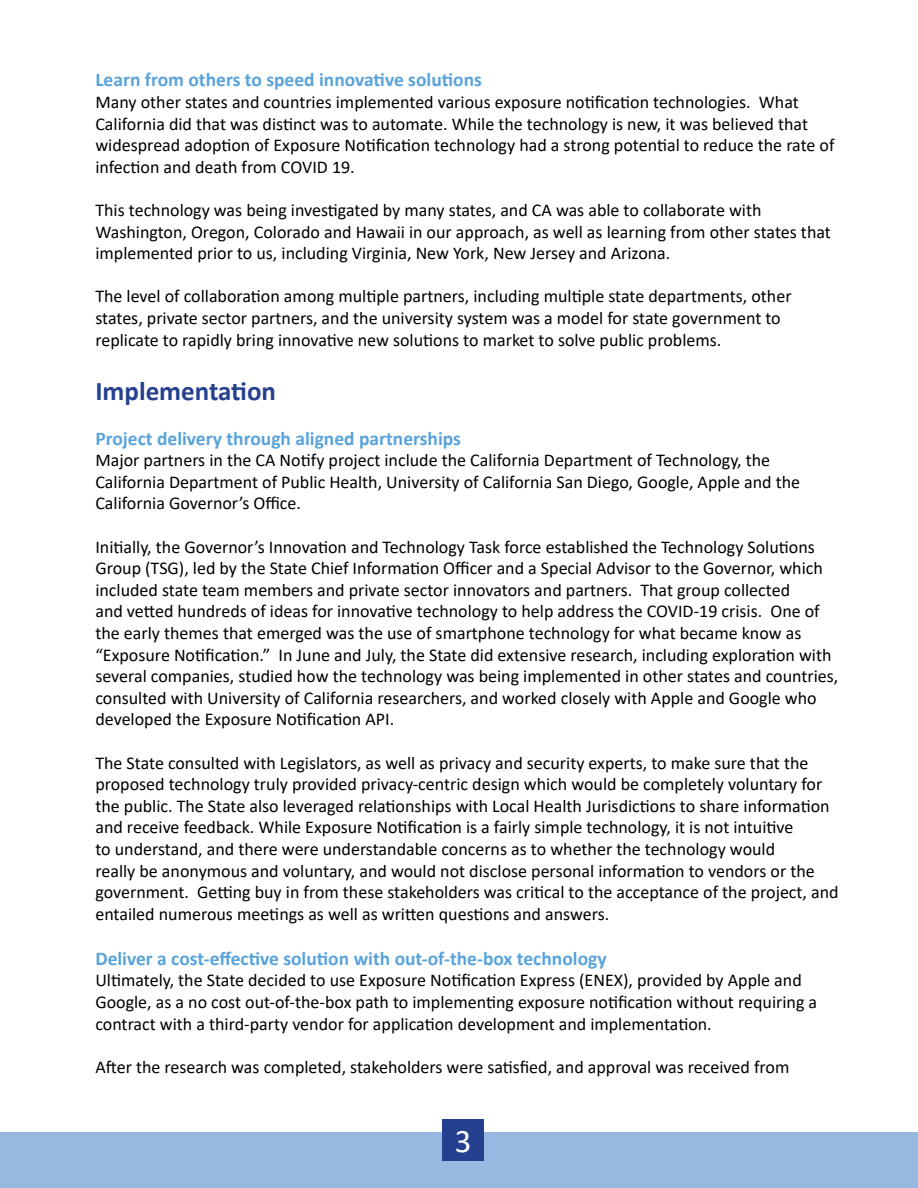
<style>
.page{position:relative;width:918px;height:1188px;background:#fff}
.page>*{position:absolute;margin:0;border:0;box-sizing:border-box;transform-origin:0 0}
.t1{font:33px "Calibri";color:#fff}
.t2{font:700 27px "Calibri";color:#25408f}
.t3{font:700 19.5px "Calibri";color:#59a3da}
.t4{font:18px/21.6px "Calibri";color:#000}
</style>
<div class="page">
<div style="left:0;top:1133px;width:918px;height:55px;background:#97b9e1"></div>
<div style="left:442px;top:1120px;width:42px;height:41px;background:#25408f"></div>
<p class="t3" style="left:95px;top:66px;width:388px">Learn from others to speed innovative solutions</p>
<p class="t4" style="left:95px;top:91px;width:741px">Many other states and countries implemented various exposure notification technologies. What California did that was distinct was to automate. While the technology is new, it was believed that widespread adoption of Exposure Notification technology had a strong potential to reduce the rate of infection and death from COVID 19.</p>
<p class="t4" style="left:95px;top:199px;width:737px">This technology was being investigated by many states, and CA was able to collaborate with<br>Washington, Oregon, Colorado and Hawaii in our approach, as well as learning from other states that implemented prior to us, including Virginia, New York, New Jersey and Arizona.</p>
<p class="t4" style="left:95px;top:285px;width:698px">The level of collaboration among multiple partners, including multiple state departments, other states, private sector partners, and the university system was a model for state government to replicate to rapidly bring innovative new solutions to market to solve public problems.</p>
<h2 class="t2" style="left:95px;top:371px;width:182px">Implementation</h2>
<p class="t3" style="left:95px;top:424px;width:367px">Project delivery through aligned partnerships</p>
<p class="t4" style="left:95px;top:449px;width:706px">Major partners in the CA Notify project include the California Department of Technology, the<br>California Department of Public Health, University of California San Diego, Google, Apple and the<br>California Governor’s Office.</p>
<p class="t4" style="left:95px;top:535px;width:745px">Initially, the Governor’s Innovation and Technology Task force established the Technology Solutions Group (TSG), led by the State Chief Information Officer and a Special Advisor to the Governor, which included state team members and private sector innovators and partners. That group collected<br>and vetted hundreds of ideas for innovative technology to help address the COVID-19 crisis. One of the early themes that emerged was the use of smartphone technology for what became know as “Exposure Notification.” In June and July, the State did extensive research, including exploration with several companies, studied how the technology was being implemented in other states and countries, consulted with University of California researchers, and worked closely with Apple and Google who developed the Exposure Notification API.</p>
<p class="t4" style="left:95px;top:751px;width:745px">The State consulted with Legislators, as well as privacy and security experts, to make sure that the proposed technology truly provided privacy-centric design which would be completely voluntary for the public. The State also leveraged relationships with Local Health Jurisdictions to share information and receive feedback. While Exposure Notification is a fairly simple technology, it is not intuitive<br>to understand, and there were understandable concerns as to whether the technology would<br>really be anonymous and voluntary, and would not disclose personal information to vendors or the government. Getting buy in from these stakeholders was critical to the acceptance of the project, and entailed numerous meetings as well as written questions and answers.</p>
<p class="t3" style="left:95px;top:944px;width:513px">Deliver a cost-effective solution with out-of-the-box technology</p>
<p class="t4" style="left:95px;top:969px;width:723px">Ultimately, the State decided to use Exposure Notification Express (ENEX), provided by Apple and<br>Google, as a no cost out-of-the-box path to implementing exposure notification without requiring a contract with a third-party vendor for application development and implementation.</p>
<p class="t4" style="left:95px;top:1055px;width:695px">After the research was completed, stakeholders were satisfied, and approval was received from</p>
<h1 class="t1" style="left:455px;top:1118px;width:18px">3</h1>
</div>
